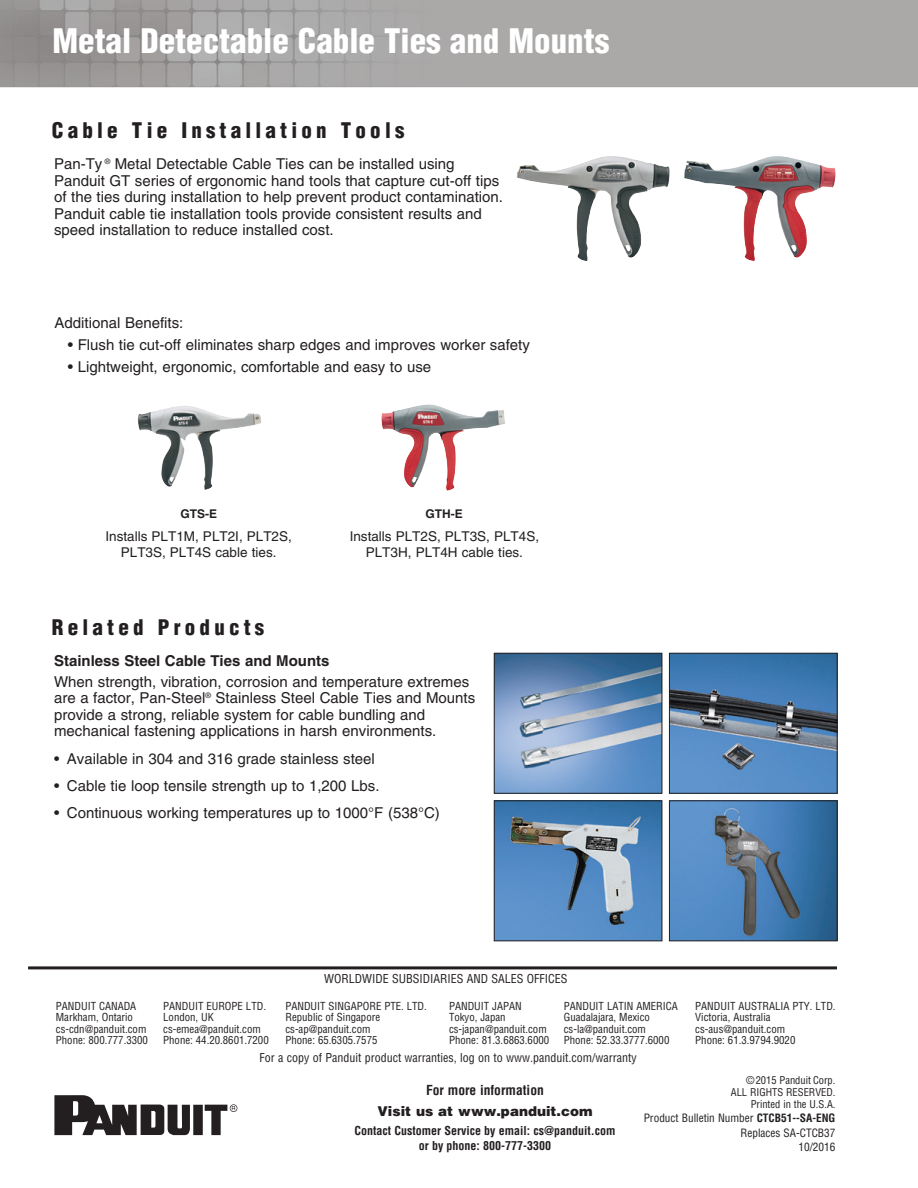
<style>
.page{position:relative;width:918px;height:1188px;background:#fff}
.page>*{position:absolute;margin:0;border:0;box-sizing:border-box;transform-origin:0 0}
.t1{font:900 condensed 33px "Helvetica";color:#fff}
.t2{font:900 condensed 21px "Helvetica";letter-spacing:.2em;color:#231f20}
.Bullet_green_Univ_16{font:15px/16.5px "Helvetica";color:#231f20}
.t3{font:700 15px "Helvetica";color:#231f20}
.t4{font:13.5px/16.5px "Helvetica";color:#231f20;text-align:center}
.t5{font:900 13.5px "Helvetica";color:#231f20}
.t6{font:700 condensed 13.5px "Helvetica";color:#231f20}
.t7{font:condensed 12px "Helvetica";color:#231f20}
.t8{font:700 condensed 12px "Helvetica";color:#231f20}
.t9{font:700 12px "Helvetica";color:#231f20}
.t10{font:condensed 11.25px/14.2px "Helvetica";color:#231f20;text-align:right}
.t11{font:condensed 10.8px "Helvetica";color:#231f20}
.t12{font:condensed 10.5px/12px "Helvetica";color:#231f20;text-align:right}
.s1{font-weight:700}
</style>
<div class="page">
<img style="left:0;top:0;width:918px;height:1136px">
<img style="left:517px;top:156px;width:115px;height:105px">
<hr style="left:28px;top:966px;width:809px;height:3px;background:#231f20">
<svg style="left:54px;top:1095px;width:183px;height:40px"></svg>
<div style="left:53px;top:653px;width:438px;height:187px;background:#fff"></div>
<img style="left:496px;top:655px;width:164px;height:137px">
<div style="left:494px;top:653px;width:168px;height:141px;border:1px solid #231f20"></div>
<img style="left:671px;top:655px;width:165px;height:137px">
<div style="left:669px;top:653px;width:169px;height:141px;border:1px solid #231f20"></div>
<img style="left:496px;top:802px;width:164px;height:137px">
<div style="left:494px;top:800px;width:168px;height:141px;border:1px solid #231f20"></div>
<img style="left:671px;top:802px;width:165px;height:137px">
<div style="left:669px;top:800px;width:169px;height:141px;border:1px solid #231f20"></div>
<img style="left:138px;top:406px;width:74px;height:84px">
<img style="left:382px;top:404px;width:73px;height:87px">
<div style="left:137px;top:505px;width:124px;height:22px;background:#fff"></div>
<div style="left:382px;top:505px;width:124px;height:22px;background:#fff"></div>
<img style="left:684px;top:156px;width:97px;height:105px">
<p class="t1" style="left:52px;top:20px;width:558px">Metal Detectable Cable Ties and Mounts</p>
<p class="t2" style="left:52px;top:117px;width:354px">Cable Tie Installation Tools</p>
<p class="Bullet_green_Univ_16" style="left:54px;top:156px;width:451px">Pan-Ty <sup>®</sup> Metal Detectable Cable Ties can be installed using Panduit GT series of ergonomic hand tools that capture cut-off tips of the ties during installation to help prevent product contamination.<br>Panduit cable tie installation tools provide consistent results and speed installation to reduce installed cost.</p>
<p class="Bullet_green_Univ_16" style="left:55px;top:314px;width:130px">Additional Benefits:</p>
<p class="Bullet_green_Univ_16" style="left:68px;top:336px;width:464px">• Flush tie cut-off eliminates sharp edges and improves worker safety</p>
<p class="Bullet_green_Univ_16" style="left:68px;top:358px;width:365px">• Lightweight, ergonomic, comfortable and easy to use</p>
<p class="t9" style="left:180px;top:506px;width:38px">GTS-E</p>
<p class="t9" style="left:425px;top:506px;width:39px">GTH-E</p>
<p class="t4" style="left:105px;top:528px;width:188px">Installs PLT1M, PLT2I, PLT2S,<br>PLT3S, PLT4S cable ties.</p>
<p class="t4" style="left:350px;top:528px;width:191px">Installs PLT2S, PLT3S, PLT4S,<br>PLT3H, PLT4H cable ties.</p>
<p class="t2" style="left:52px;top:614px;width:214px">Related Products</p>
<p class="t3" style="left:54px;top:652px;width:277px">Stainless Steel Cable Ties and Mounts</p>
<p class="Bullet_green_Univ_16" style="left:54px;top:673px;width:417px">When strength, vibration, corrosion and temperature extremes</p>
<p class="Bullet_green_Univ_16" style="left:54px;top:690px;width:423px">are a factor, Pan-Steel<sup>®</sup> Stainless Steel Cable Ties and Mounts provide a strong, reliable system for cable bundling and mechanical fastening applications in harsh environments.</p>
<p class="Bullet_green_Univ_16" style="left:54px;top:750px;width:322px">• Available in 304 and 316 grade stainless steel</p>
<p class="Bullet_green_Univ_16" style="left:54px;top:778px;width:327px">• Cable tie loop tensile strength up to 1,200 Lbs.</p>
<p class="Bullet_green_Univ_16" style="left:54px;top:805px;width:387px">• Continuous working temperatures up to 1000°F (538°C)</p>
<p class="t11" style="left:56px;top:999px;width:82px">PANDUIT CANADA</p>
<p class="t11" style="left:56px;top:1010px;width:79px">Markham, Ontario</p>
<p class="t11" style="left:56px;top:1022px;width:92px">cs-cdn@panduit.com</p>
<p class="t11" style="left:56px;top:1034px;width:94px">Phone: 800.777.3300</p>
<p class="t11" style="left:163px;top:999px;width:104px">PANDUIT EUROPE LTD.</p>
<p class="t11" style="left:163px;top:1010px;width:52px">London, UK</p>
<p class="t11" style="left:163px;top:1022px;width:99px">cs-emea@panduit.com</p>
<p class="t11" style="left:163px;top:1034px;width:107px">Phone: 44.20.8601.7200</p>
<p class="t7" style="left:324px;top:971px;width:245px">WORLDWIDE SUBSIDIARIES AND SALES OFFICES</p>
<p class="t11" style="left:285px;top:999px;width:143px">PANDUIT SINGAPORE PTE. LTD.</p>
<p class="t11" style="left:285px;top:1010px;width:96px">Republic of Singapore</p>
<p class="t11" style="left:285px;top:1022px;width:87px">cs-ap@panduit.com</p>
<p class="t11" style="left:285px;top:1034px;width:94px">Phone: 65.6305.7575</p>
<p class="t11" style="left:449px;top:999px;width:74px">PANDUIT JAPAN</p>
<p class="t11" style="left:449px;top:1010px;width:58px">Tokyo, Japan</p>
<p class="t11" style="left:449px;top:1022px;width:99px">cs-japan@panduit.com</p>
<p class="t11" style="left:449px;top:1034px;width:102px">Phone: 81.3.6863.6000</p>
<p class="t11" style="left:564px;top:999px;width:115px">PANDUIT LATIN AMERICA</p>
<p class="t11" style="left:564px;top:1010px;width:88px">Guadalajara, Mexico</p>
<p class="t11" style="left:564px;top:1022px;width:84px">cs-la@panduit.com</p>
<p class="t11" style="left:564px;top:1034px;width:107px">Phone: 52.33.3777.6000</p>
<p class="t7" style="left:260px;top:1050px;width:379px">For a copy of Panduit product warranties, log on to www.panduit.com/warranty</p>
<p class="t11" style="left:695px;top:999px;width:142px">PANDUIT AUSTRALIA PTY. LTD.</p>
<p class="t11" style="left:695px;top:1010px;width:77px">Victoria, Australia</p>
<p class="t11" style="left:695px;top:1022px;width:91px">cs-aus@panduit.com</p>
<p class="t11" style="left:695px;top:1034px;width:102px">Phone: 61.3.9794.9020</p>
<p class="t6" style="left:426px;top:1081px;width:119px">For more information</p>
<p class="t5" style="left:377px;top:1102px;width:217px">Visit us at www.panduit.com</p>
<p class="t8" style="left:354px;top:1123px;width:263px">Contact Customer Service by email: cs@panduit.com</p>
<p class="t8" style="left:419px;top:1138px;width:134px">or by phone: 800-777-3300</p>
<p class="t12" style="left:731px;top:1074px;width:106px">©2015 Panduit Corp.<br>ALL RIGHTS RESERVED.</p>
<p class="t12" style="left:751px;top:1098px;width:86px">Printed in the U.S.A.</p>
<p class="t10" style="left:644px;top:1111px;width:193px">Product Bulletin Number <span class="s1">CTCB51--SA-ENG<br></span>Replaces SA-CTCB37</p>
<p class="t10" style="left:799px;top:1140px;width:38px">10/2016</p>
</div>
